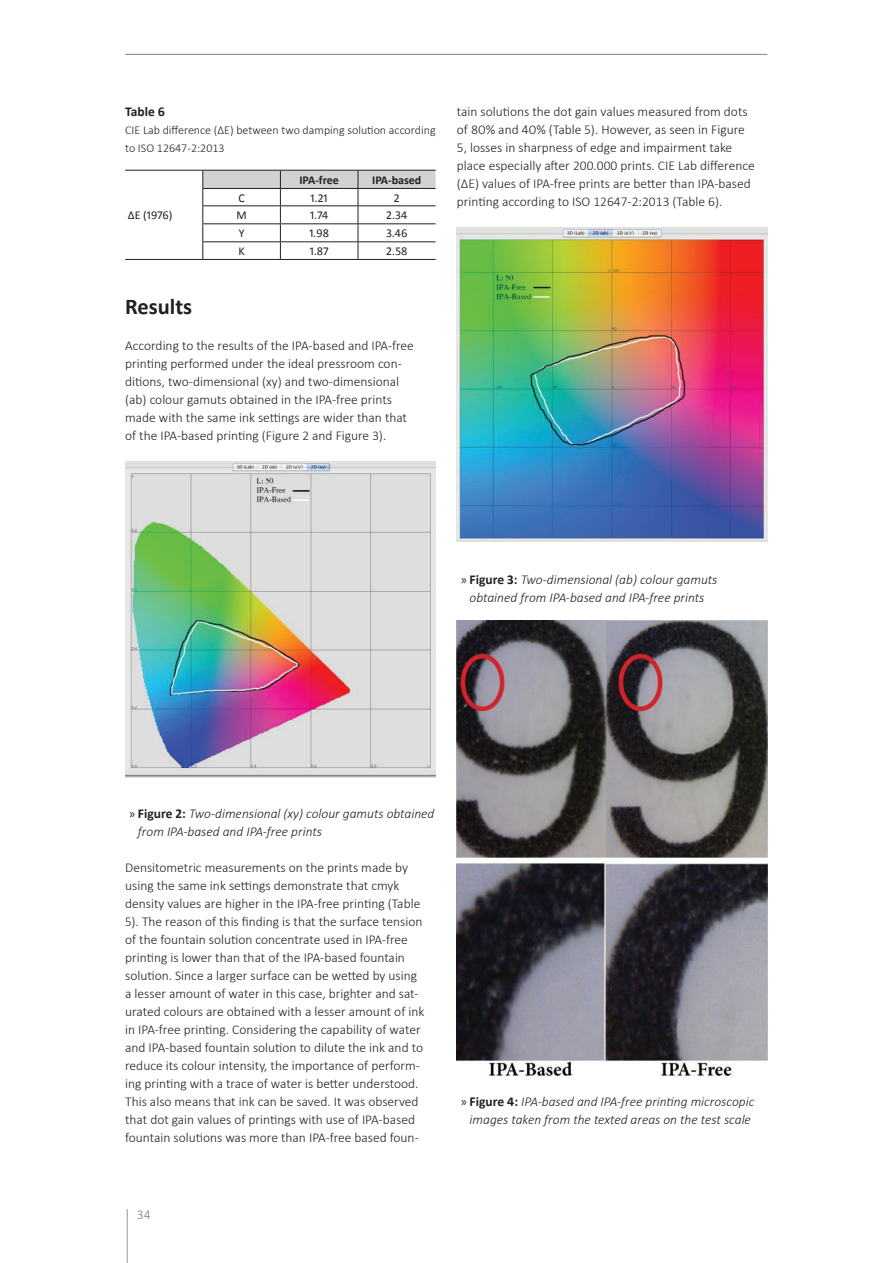
<style>
.page{position:relative;width:893px;height:1263px;background:#fff}
.page>*{position:absolute;margin:0;border:0;box-sizing:border-box;transform-origin:0 0}
.t1{font:700 22.5px "Calibri";color:#231f20}
.t2{font:300 13.5px/18px "Calibri";color:#231f20}
.t3{font:italic 300 13.5px/18px "Calibri";color:#231f20;text-align:center}
.t4{font:700 13.5px "Calibri";color:#231f20}
.t5{font:300 13.5px "Calibri";color:#76787b}
.t6{font:300 12px/18px "Calibri";color:#231f20}
.t7{font:12px "Calibri";color:#231f20}
.t8{font:700 12px "Calibri";color:#231f20}
.s1{font-family:"Myriad Pro";font-weight:400;font-style:normal}
.s2{font-weight:700;font-style:normal}
</style>
<div class="page">
<hr style="left:125px;top:54px;width:642px;height:1px;background:#808285">
<hr style="left:127px;top:1209px;width:1px;height:54px;background:#939598">
<hr style="left:125px;top:170px;width:78px;height:1px;background:#231f20">
<svg style="left:202px;top:170px;width:234px;height:89px"></svg>
<hr style="left:125px;top:259px;width:78px;height:1px;background:#231f20">
<hr style="left:203px;top:259px;width:77px;height:1px;background:#231f20">
<hr style="left:280px;top:259px;width:78px;height:1px;background:#231f20">
<hr style="left:358px;top:259px;width:78px;height:1px;background:#231f20">
<img style="left:125px;top:461px;width:311px;height:316px">
<img style="left:457px;top:227px;width:310px;height:314px">
<img style="left:457px;top:621px;width:310px;height:455px">
<p class="t4" style="left:125px;top:102px;width:41px">Table 6</p>
<p class="t6" style="left:125px;top:121px;width:312px">CIE Lab difference (ΔE) between two damping solution according to ISO 12647-2:2013</p>
<p class="t7" style="left:128px;top:207px;width:46px">ΔE (1976)</p>
<p class="t8" style="left:299px;top:171px;width:41px">IPA-free</p>
<p class="t8" style="left:372px;top:171px;width:51px">IPA-based</p>
<p class="t7" style="left:238px;top:189px;width:8px">C</p>
<p class="t7" style="left:311px;top:189px;width:19px">1.21</p>
<p class="t7" style="left:394px;top:189px;width:7px">2</p>
<p class="t7" style="left:236px;top:207px;width:12px">M</p>
<p class="t7" style="left:310px;top:207px;width:20px">1.74</p>
<p class="t7" style="left:386px;top:207px;width:23px">2.34</p>
<p class="t7" style="left:239px;top:225px;width:7px">Y</p>
<p class="t7" style="left:309px;top:225px;width:21px">1.98</p>
<p class="t7" style="left:386px;top:225px;width:23px">3.46</p>
<p class="t7" style="left:238px;top:243px;width:8px">K</p>
<p class="t7" style="left:310px;top:243px;width:20px">1.87</p>
<p class="t7" style="left:386px;top:243px;width:23px">2.58</p>
<h1 class="t1" style="left:125px;top:290px;width:69px">Results</h1>
<p class="t2" style="left:125px;top:336px;width:290px">According to the results of the IPA-based and IPA-free printing performed under the ideal pressroom con&shy;ditions, two-dimensional (xy) and two-dimensional (ab) colour gamuts obtained in the IPA-free prints made with the same ink settings are wider than that of the IPA-based printing (Figure 2 and Figure 3).</p>
<p class="t2" style="left:457px;top:102px;width:299px">tain solutions the dot gain values measured from dots of 80% and 40% (Table 5). However, as seen in Figure 5, losses in sharpness of edge and impairment take place especially after 200.000 prints. CIE Lab difference (ΔE) values of IPA-free prints are better than IPA-based printing according to ISO 12647-2:2013 (Table 6).</p>
<p class="t3" style="left:461px;top:570px;width:258px"><span class="s1">»</span> <span class="s2">Figure 3:</span> Two-dimensional (ab) colour gamuts obtained from IPA-based and IPA-free prints</p>
<p class="t3" style="left:138px;top:804px;width:298px;text-align:left;text-indent:-9px"><span class="s1">»</span> <span class="s2">Figure 2:</span> Two-dimensional (xy) colour gamuts obtained from IPA-based and IPA-free prints</p>
<p class="t2" style="left:125px;top:858px;width:301px">Densitometric measurements on the prints made by using the same ink settings demonstrate that cmyk density values are higher in the IPA-free printing (Table 5). The reason of this finding is that the surface tension of the fountain solution concentrate used in IPA-free printing is lower than that of the IPA-based fountain solution. Since a larger surface can be wetted by using a lesser amount of water in this case, brighter and sat&shy;urated colours are obtained with a lesser amount of ink in IPA-free printing. Considering the capability of water and IPA-based fountain solution to dilute the ink and to reduce its colour intensity, the importance of perform&shy;ing printing with a trace of water is better understood.<br>This also means that ink can be saved. It was observed that dot gain values of printings with use of IPA-based fountain solutions was more than IPA-free based foun-</p>
<p class="t3" style="left:461px;top:1092px;width:295px"><span class="s1">»</span> <span class="s2">Figure 4:</span> IPA-based and IPA-free printing microscopic images taken from the texted areas on the test scale</p>
<p class="t5" style="left:137px;top:1206px;width:15px">34</p>
</div>
